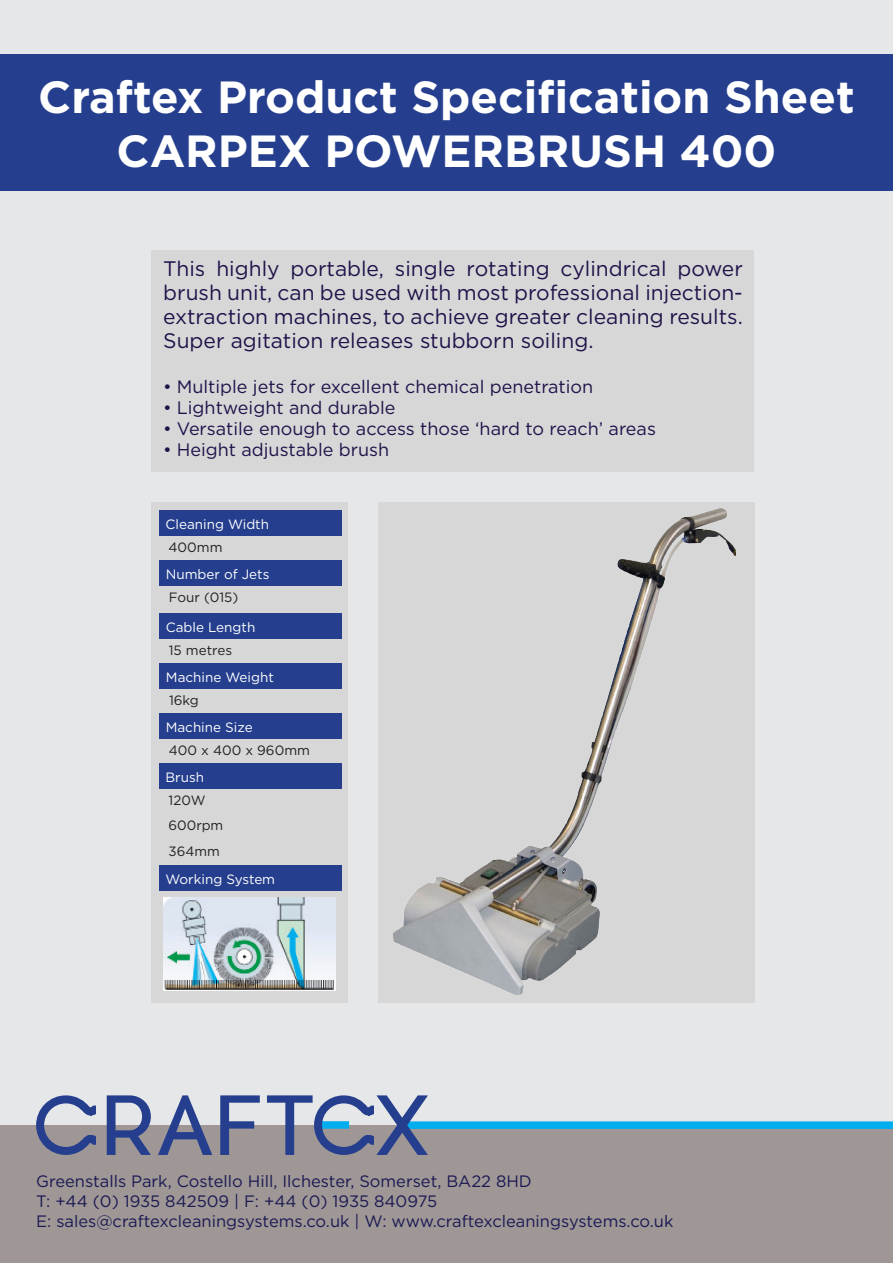
<style>
.page{position:relative;width:893px;height:1263px;background:#fff}
.page>*{position:absolute;margin:0;border:0;box-sizing:border-box;transform-origin:0 0}
.t1{font:700 45px "Gotham";color:#fff}
.t2{font:21px/24px "Gotham";color:#211249;text-align:justify}
.t3{font:18px "Gotham";color:#211249}
.t4{font:16.5px "Gotham";color:#1c1953}
.t5{font:13.5px "Gotham";color:#fff}
.t6{font:13.5px "Gotham";color:#231f20}
</style>
<div class="page">
<div style="left:0;top:0;width:893px;height:1170px;background:#e6e7e9"></div>
<div style="left:0;top:1125px;width:893px;height:138px;background:#9e9796"></div>
<div style="left:401px;top:1121px;width:492px;height:8px;background:#00aeef"></div>
<div style="left:0;top:54px;width:893px;height:137px;background:#253f8e"></div>
<svg style="left:36px;top:1095px;width:392px;height:60px"></svg>
<div style="left:151px;top:250px;width:603px;height:222px;background:#d7d7d8"></div>
<div style="left:151px;top:502px;width:197px;height:500px;background:#d7d7d8"></div>
<div style="left:159px;top:510px;width:182px;height:26px;background:#253f8e"></div>
<div style="left:159px;top:560px;width:182px;height:26px;background:#253f8e"></div>
<div style="left:159px;top:613px;width:182px;height:26px;background:#253f8e"></div>
<div style="left:159px;top:663px;width:183px;height:26px;background:#253f8e"></div>
<div style="left:159px;top:713px;width:182px;height:26px;background:#253f8e"></div>
<div style="left:159px;top:865px;width:182px;height:25px;background:#253f8e"></div>
<div style="left:159px;top:763px;width:182px;height:26px;background:#253f8e"></div>
<div style="left:378px;top:502px;width:376px;height:500px;background:#d7d7d8"></div>
<img style="left:164px;top:898px;width:171px;height:92px">
<img style="left:394px;top:509px;width:342px;height:486px">
<p class="t1" style="left:38px;top:68px;width:818px">Craftex Product Specification Sheet</p>
<p class="t1" style="left:117px;top:122px;width:661px">CARPEX POWERBRUSH 400</p>
<p class="t2" style="left:163px;top:256px;width:581px">This highly portable, single rotating cylindrical power brush unit, can be used with most professional injection&shy;extraction machines, to achieve greater cleaning results.<br>Super agitation releases stubborn soiling.</p>
<p class="t3" style="left:163px;top:375px;width:432px">• Multiple jets for excellent chemical penetration</p>
<p class="t3" style="left:163px;top:396px;width:234px">• Lightweight and durable</p>
<p class="t3" style="left:163px;top:417px;width:494px">• Versatile enough to access those ‘hard to reach’ areas</p>
<p class="t3" style="left:163px;top:438px;width:228px">• Height adjustable brush</p>
<p class="t5" style="left:166px;top:516px;width:105px">Cleaning Width</p>
<p class="t6" style="left:169px;top:539px;width:56px">400mm</p>
<p class="t5" style="left:166px;top:566px;width:105px">Number of Jets</p>
<p class="t6" style="left:169px;top:589px;width:71px">Four (015)</p>
<p class="t5" style="left:166px;top:619px;width:91px">Cable Length</p>
<p class="t6" style="left:169px;top:641px;width:65px">15 metres</p>
<p class="t5" style="left:166px;top:669px;width:109px">Machine Weight</p>
<p class="t6" style="left:169px;top:691px;width:31px">16kg</p>
<p class="t5" style="left:166px;top:719px;width:88px">Machine Size</p>
<p class="t6" style="left:169px;top:741px;width:143px">400 x 400 x 960mm</p>
<p class="t5" style="left:166px;top:769px;width:40px">Brush</p>
<p class="t6" style="left:169px;top:791px;width:39px">120W</p>
<p class="t6" style="left:169px;top:817px;width:56px">600rpm</p>
<p class="t6" style="left:169px;top:842px;width:53px">364mm</p>
<p class="t5" style="left:166px;top:871px;width:111px">Working System</p>
<p class="t4" style="left:36px;top:1171px;width:497px">Greenstalls Park, Costello Hill, Ilchester, Somerset, BA22 8HD</p>
<p class="t4" style="left:36px;top:1191px;width:403px">T: +44 (0) 1935 842509 | F: +44 (0) 1935 840975</p>
<p class="t4" style="left:36px;top:1210px;width:639px">E: sales@craftexcleaningsystems.co.uk | W: www.craftexcleaningsystems.co.uk</p>
</div>
